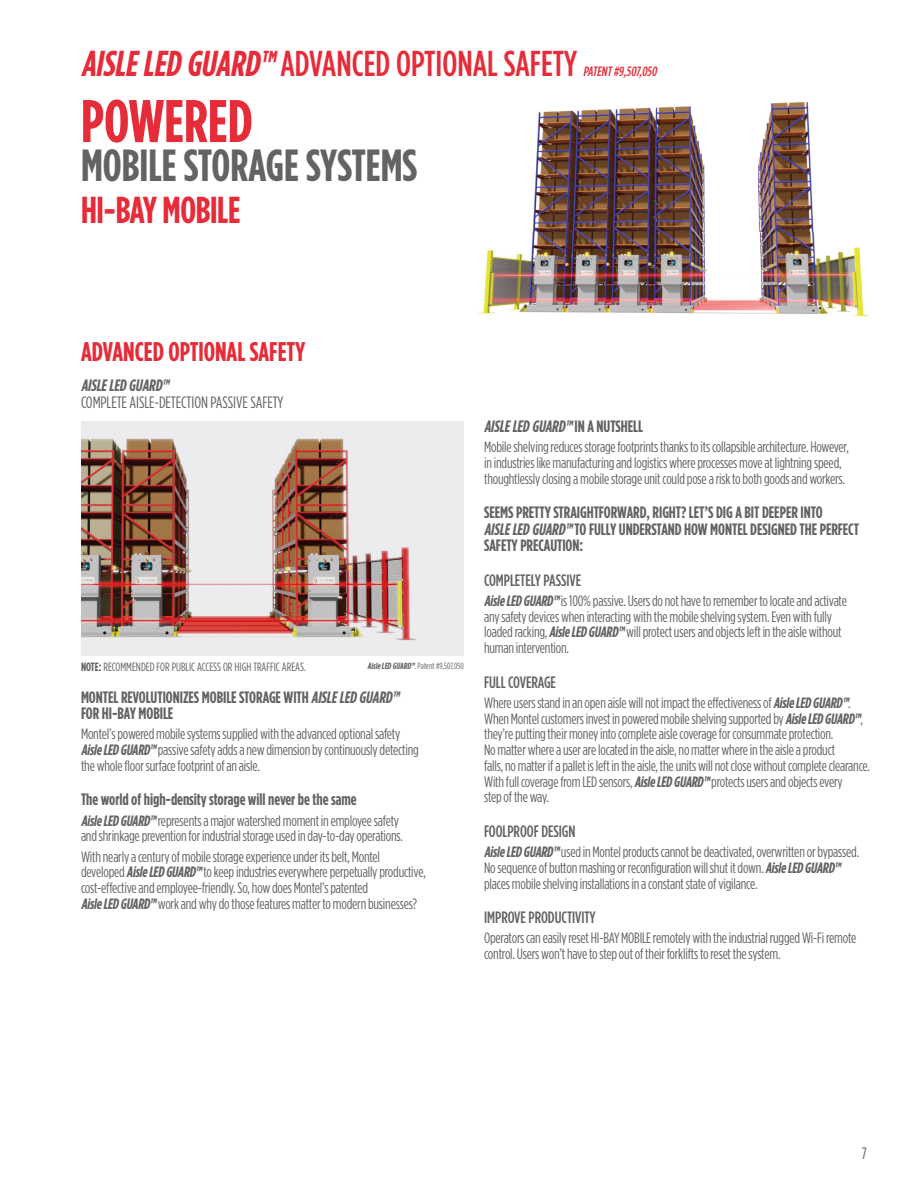
<style>
.page{position:relative;width:918px;height:1188px;background:#fff}
.page>*{position:absolute;margin:0;border:0;box-sizing:border-box;transform-origin:0 0}
.t1{font:700 60px "Gotham Condensed";color:#e62b39}
.t2{font:700 45px "Gotham Condensed";color:#636366}
.t3{font:700 37.5px "Gotham Condensed";letter-spacing:-.01em;color:#e62b39}
.t4{font:500 36px "Gotham Condensed";color:#e62b39}
.t5{font:700 27px "Gotham Condensed";color:#e62b39}
.t6{font:700 16.5px/16.5px "Gotham Condensed";letter-spacing:-.005em;color:#636366}
.t7{font:500 16.5px "Gotham Condensed";letter-spacing:-.005em;color:#636366}
.t8{font:italic 700 16.5px "Gotham Condensed";color:#636366}
.t9{font:16.5px "Gotham Condensed";letter-spacing:-.005em;color:#636366}
.t10{font:15px/15.8px "Gotham Condensed";letter-spacing:-.015em;color:#636366}
.t11{font:italic 500 13.5px "Gotham Condensed";color:#e62b39}
.t12{font:12px "Gotham Condensed";color:#636366}
.t13{font:9px "Gotham Condensed";color:#636366}
.s1{font-weight:700;font-style:italic}
.s2{font-weight:700}
.s3{font-style:italic}
.s4{font-style:normal}
</style>
<div class="page">
<img style="left:81px;top:421px;width:383px;height:234px">
<img style="left:478px;top:101px;width:391px;height:216px">
<h3 class="t4" style="left:81px;top:44px;width:498px"><span class="s1">AISLELED GUARD™</span>ADVANCED OPTIONAL SAFETY</h3>
<p class="t11" style="left:583px;top:64px;width:78px">PATENT#9,507,050</p>
<h1 class="t1" style="left:81px;top:87px;width:173px">POWERED</h1>
<h2 class="t2" style="left:81px;top:140px;width:338px">MOBILE STORAGE SYSTEMS</h2>
<h3 class="t3" style="left:81px;top:189px;width:161px">HI-BAY MOBILE</h3>
<h3 class="t5" style="left:81px;top:336px;width:226px">ADVANCED OPTIONAL SAFETY</h3>
<p class="t8" style="left:81px;top:376px;width:93px">AISLELED GUARD™</p>
<p class="t9" style="left:81px;top:393px;width:204px">COMPLETE AISLE-DETECTION PASSIVE SAFETY</p>
<p class="t12" style="left:81px;top:660px;width:227px"><span class="s2">NOTE:</span> RECOMMENDED FOR PUBLIC ACCESS OR HIGH TRAFFIC AREAS.</p>
<p class="t6" style="left:81px;top:688px;width:323px">MONTEL REVOLUTIONIZES MOBILE STORAGE WITH <span class="s3">AISLELED GUARD™<br></span>FOR HI-BAY MOBILE</p>
<p class="t10" style="left:81px;top:726px;width:339px">Montel’s powered mobile systems supplied with the advanced optional safety<br><span class="s1">AisleLED GUARD™</span> passive safety adds a new dimension by continuously detecting the whole floor surface footprint of an aisle.</p>
<p class="t6" style="left:81px;top:791px;width:277px">The world of high-density storage will never be the same</p>
<p class="t10" style="left:81px;top:812px;width:324px"><span class="s1">AisleLED GUARD™</span> represents a major watershed moment in employee safety and shrinkage prevention for industrial storage used in day-to-day operations.</p>
<p class="t10" style="left:81px;top:848px;width:346px">With nearly a century of mobile storage experience under its belt, Montel developed <span class="s1">AisleLED GUARD™</span> to keep industries everywhere perpetually productive, cost-effective and employee-friendly. So, how does Montel’s patented<br><span class="s1">AisleLED GUARD™</span> work and why do those features matter to modern businesses?</p>
<p class="t13" style="left:368px;top:661px;width:98px"><span class="s1">AisleLED GUARD™</span>. Patent #9,507,050</p>
<p class="t8" style="left:484px;top:417px;width:160px">AISLELED GUARD™ <span class="s4">I N A N U T S H E L L</span></p>
<p class="t10" style="left:484px;top:439px;width:366px">Mobile shelving reduces storage footprints thanks to its collapsible architecture. However, in industries like manufacturing and logistics where processes move at lightning speed, thoughtlessly closing a mobile storage unit could pose a risk to both goods and workers.</p>
<p class="t6" style="left:484px;top:504px;width:376px">SEEMS PRETTY STRAIGHTFORWARD, RIGHT? LET’S DIG A BIT DEEPER INTO<br><span class="s3">AISLELED GUARD™</span> TO FULLY UNDERSTAND HOW MONTEL DESIGNED THE PERFECT<br>SAFETY PRECAUTION:</p>
<p class="t7" style="left:484px;top:571px;width:99px">COMPLETELY PASSIVE</p>
<p class="t10" style="left:484px;top:593px;width:364px"><span class="s1">AisleLED GUARD™</span> is 100% passive. Users do not have to remember to locate and activate any safety devices when interacting with the mobile shelving system. Even with fully loaded racking, <span class="s1">AisleLED GUARD™</span> will protect users and objects left in the aisle without human intervention.</p>
<p class="t7" style="left:484px;top:673px;width:73px">FULL COVERAGE</p>
<p class="t10" style="left:484px;top:695px;width:387px">Where users stand in an open aisle will not impact the effectiveness of <span class="s1">AisleLED GUARD™</span>.<br>When Montel customers invest in powered mobile shelving supported by <span class="s1">AisleLED GUARD™</span>, they’re putting their money into complete aisle coverage for consummate protection.<br>No matter where a user are located in the aisle, no matter where in the aisle a product<br>falls, no matter if a pallet is left in the aisle, the units will not close without complete clearance.<br>With full coverage from LED sensors, <span class="s1">AisleLED GUARD™</span> protects users and objects every<br>step of the way.</p>
<p class="t7" style="left:484px;top:822px;width:93px">FOOLPROOF DESIGN</p>
<p class="t10" style="left:484px;top:844px;width:377px"><span class="s1">AisleLED GUARD™</span> used in Montel products cannot be deactivated, overwritten or bypassed.<br>No sequence of button mashing or reconfiguration will shut it down. <span class="s1">AisleLED GUARD™ </span>places mobile shelving installations in a constant state of vigilance.</p>
<p class="t7" style="left:484px;top:908px;width:113px">IMPROVE PRODUCTIVITY</p>
<p class="t10" style="left:484px;top:930px;width:374px">Operators can easily reset HI-BAY MOBILE remotely with the industrial rugged Wi-Fi remote control. Users won’t have to step out of their forklifts to reset the system.</p>
<p class="t9" style="left:862px;top:1145px;width:7px">7</p>
</div>
